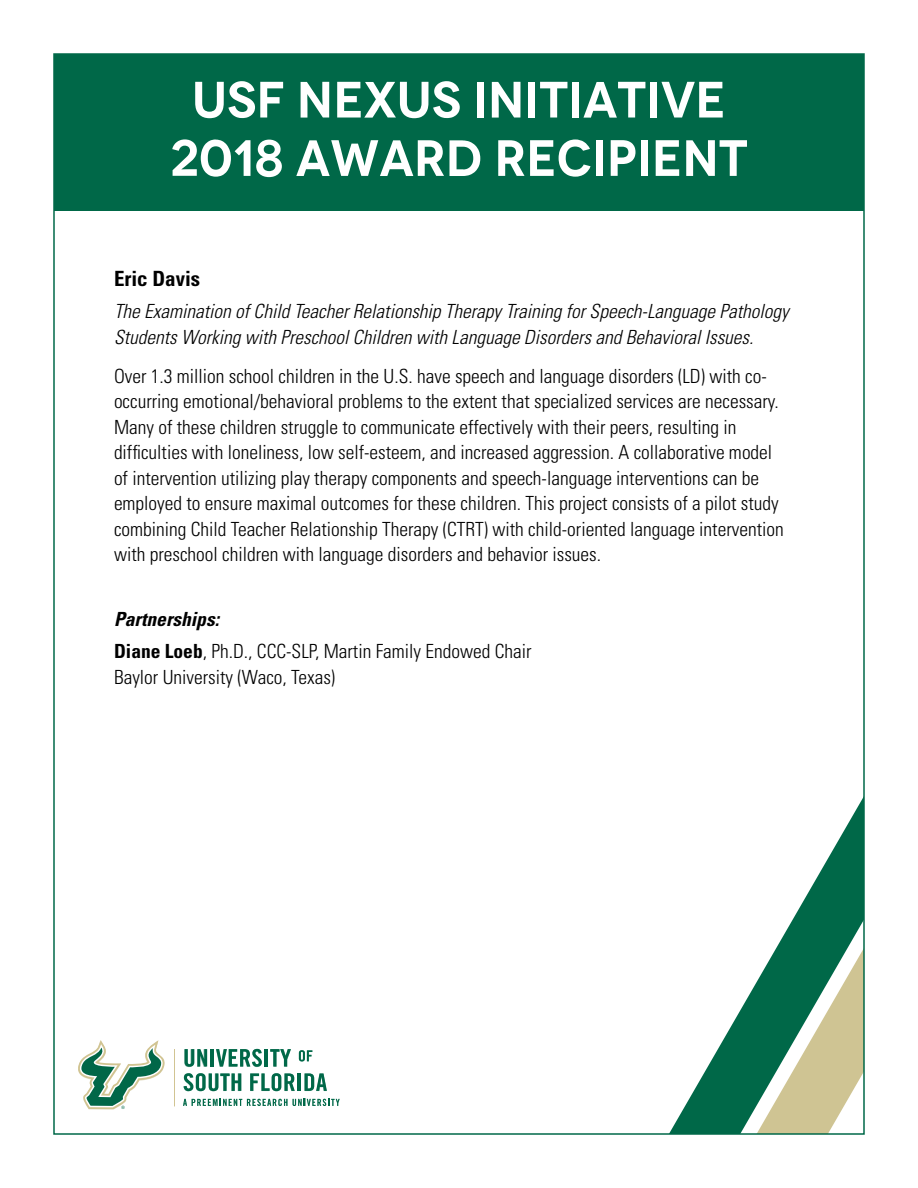
<style>
.page{position:relative;width:918px;height:1188px;background:#fff}
.page>*{position:absolute;margin:0;border:0;box-sizing:border-box;transform-origin:0 0}
.t1{font:600 51px/58.3px "Novecento";color:#fff;text-align:center}
.t2{font:700 condensed 21px "Univers LT Std";color:#000}
.t3{font:300 condensed 19.5px/25.5px "Univers LT Std";color:#000}
.t4{font:italic 300 condensed 19.5px/25.5px "Univers LT Std";color:#000}
.s1{font-weight:700;font-style:italic}
.s2{font-weight:700}
</style>
<div class="page">
<div style="left:54px;top:54px;width:810px;height:157px;background:#006848"></div>
<svg style="left:670px;top:799px;width:192px;height:333px"></svg>
<svg style="left:757px;top:948px;width:105px;height:184px"></svg>
<hr style="left:210px;top:1049px;width:3px;height:18px;background:#006848">
<svg style="left:78px;top:1040px;width:87px;height:69px"></svg>
<hr style="left:174px;top:1049px;width:1px;height:57px;background:#d1c492">
<svg style="left:184px;top:1049px;width:23px;height:18px"></svg>
<hr style="left:211px;top:1049px;width:3px;height:18px;background:#006848">
<svg style="left:216px;top:1049px;width:46px;height:18px"></svg>
<hr style="left:265px;top:1049px;width:3px;height:18px;background:#006848">
<svg style="left:270px;top:1049px;width:21px;height:18px"></svg>
<svg style="left:299px;top:1050px;width:13px;height:12px"></svg>
<svg style="left:184px;top:1073px;width:57px;height:18px"></svg>
<svg style="left:250px;top:1073px;width:45px;height:18px"></svg>
<hr style="left:298px;top:1073px;width:3px;height:18px;background:#006848">
<svg style="left:304px;top:1073px;width:23px;height:18px"></svg>
<svg style="left:183px;top:1099px;width:157px;height:7px"></svg>
<h1 class="t1" style="left:170px;top:71px;width:579px">USF NEXUS INITIATIVE<br>2018 AWARD RECIPIENT</h1>
<p class="t2" style="left:114px;top:266px;width:88px">Eric Davis</p>
<p class="t4" style="left:114px;top:299px;width:676px">The Examination of Child Teacher Relationship Therapy Training for Speech-Language Pathology<br>Students Working with Preschool Children with Language Disorders and Behavioral Issues.</p>
<p class="t3" style="left:114px;top:363px;width:671px">Over 1.3 million school children in the U.S. have speech and language disorders (LD) with co&shy;occurring emotional/behavioral problems to the extent that specialized services are necessary.<br>Many of these children struggle to communicate effectively with their peers, resulting in difficulties with loneliness, low self-esteem, and increased aggression. A collaborative model of intervention utilizing play therapy components and speech-language interventions can be employed to ensure maximal outcomes for these children. This project consists of a pilot study combining Child Teacher Relationship Therapy (CTRT) with child-oriented language intervention with preschool children with language disorders and behavior issues.</p>
<p class="t3" style="left:114px;top:603px;width:419px;line-height:32.2px"><span class="s1">Partnerships:<br></span><span class="s2">Diane Loeb</span>, Ph.D., CCC-SLP, Martin Family Endowed Chair</p>
<p class="t3" style="left:114px;top:664px;width:223px">Baylor University (Waco, Texas)</p>
</div>
